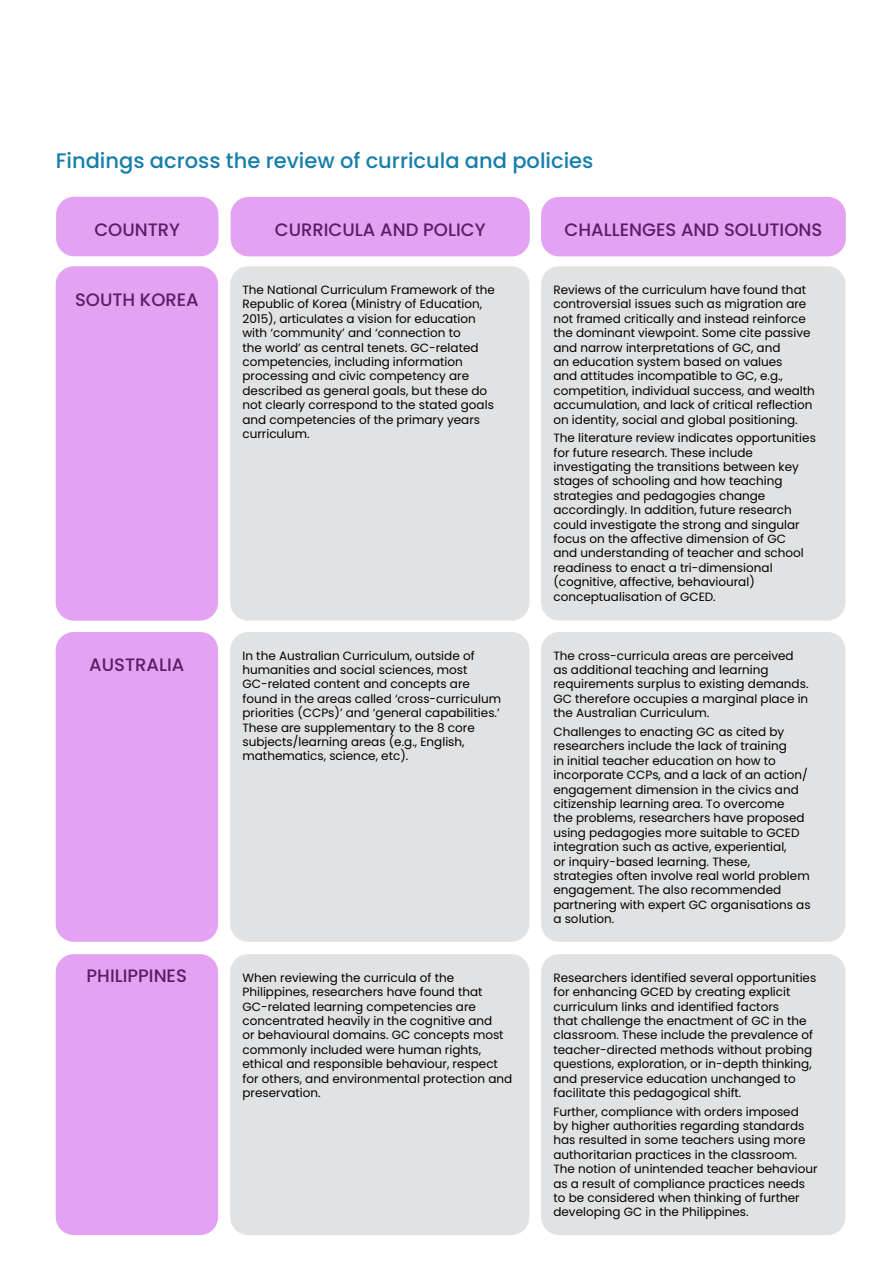
<style>
.page{position:relative;width:893px;height:1263px;background:#fff}
.page>*{position:absolute;margin:0;border:0;box-sizing:border-box;transform-origin:0 0}
.t1{font:500 21px "Poppins";color:#167eab}
.t2{font:500 18px "Poppins";color:#5e1c66}
.t3{font:12px/14.4px "Poppins";color:#000}
</style>
<div class="page">
<div style="left:231px;top:197px;width:299px;height:59px;background:#e3a3f2;border-radius:18px"></div>
<div style="left:230px;top:266px;width:299px;height:355px;background:#e1e2e3;border-radius:18px"></div>
<div style="left:230px;top:632px;width:299px;height:310px;background:#e1e2e3;border-radius:18px"></div>
<div style="left:230px;top:954px;width:299px;height:281px;background:#e1e2e3;border-radius:18px"></div>
<div style="left:541px;top:954px;width:304px;height:281px;background:#e1e2e3;border-radius:18px"></div>
<div style="left:541px;top:632px;width:304px;height:310px;background:#e1e2e3;border-radius:18px"></div>
<div style="left:541px;top:266px;width:304px;height:355px;background:#e1e2e3;border-radius:18px"></div>
<div style="left:56px;top:266px;width:162px;height:355px;background:#e3a3f2;border-radius:18px"></div>
<div style="left:56px;top:197px;width:162px;height:59px;background:#e3a3f2;border-radius:18px"></div>
<div style="left:56px;top:632px;width:162px;height:310px;background:#e3a3f2;border-radius:18px"></div>
<div style="left:56px;top:954px;width:162px;height:281px;background:#e3a3f2;border-radius:18px"></div>
<div style="left:541px;top:197px;width:305px;height:59px;background:#e3a3f2;border-radius:18px"></div>
<h1 class="t1" style="left:56px;top:149px;width:539px">Findings across the review of curricula and policies</h1>
<h2 class="t2" style="left:94px;top:219px;width:87px">COUNTRY</h2>
<h2 class="t2" style="left:275px;top:219px;width:212px">CURRICULA AND POLICY</h2>
<h2 class="t2" style="left:565px;top:219px;width:259px">CHALLENGES AND SOLUTIONS</h2>
<h2 class="t2" style="left:75px;top:289px;width:125px">SOUTH KOREA</h2>
<h2 class="t2" style="left:89px;top:654px;width:97px">AUSTRALIA</h2>
<h2 class="t2" style="left:87px;top:966px;width:102px">PHILIPPINES</h2>
<p class="t3" style="left:242px;top:283px;width:254px">The National Curriculum Framework of the Republic of Korea (Ministry of Education, 2015), articulates a vision for education with ‘community’ and ‘connection to<br>the world’ as central tenets. GC-related competencies, including information processing and civic competency are described as general goals, but these do not clearly correspond to the stated goals and competencies of the primary years curriculum.</p>
<p class="t3" style="left:242px;top:648px;width:260px">In the Australian Curriculum, outside of humanities and social sciences, most GC-related content and concepts are found in the areas called ‘cross-curriculum priorities (CCPs)’ and ‘general capabilities.’ These are supplementary to the 8 core subjects/learning areas (e.g., English, mathematics, science, etc).</p>
<p class="t3" style="left:553px;top:283px;width:263px">Reviews of the curriculum have found that controversial issues such as migration are not framed critically and instead reinforce the dominant viewpoint. Some cite passive and narrow interpretations of GC, and<br>an education system based on values<br>and attitudes incompatible to GC, e.g., competition, individual success, and wealth accumulation, and lack of critical reflection on identity, social and global positioning.</p>
<p class="t3" style="left:553px;top:431px;width:264px">The literature review indicates opportunities for future research. These include investigating the transitions between key stages of schooling and how teaching strategies and pedagogies change accordingly. In addition, future research could investigate the strong and singular focus on the affective dimension of GC<br>and understanding of teacher and school readiness to enact a tri-dimensional (cognitive, affective, behavioural) conceptualisation of GCED.</p>
<p class="t3" style="left:553px;top:648px;width:257px">The cross-curricula areas are perceived as additional teaching and learning requirements surplus to existing demands.<br>GC therefore occupies a marginal place in the Australian Curriculum.</p>
<p class="t3" style="left:553px;top:724px;width:259px">Challenges to enacting GC as cited by researchers include the lack of training<br>in initial teacher education on how to incorporate CCPs, and a lack of an action/ engagement dimension in the civics and citizenship learning area. To overcome<br>the problems, researchers have proposed using pedagogies more suitable to GCED integration such as active, experiential,<br>or inquiry-based learning. These, strategies often involve real world problem engagement. The also recommended partnering with expert GC organisations as a solution.</p>
<p class="t3" style="left:242px;top:970px;width:271px">When reviewing the curricula of the Philippines, researchers have found that GC-related learning competencies are concentrated heavily in the cognitive and<br>or behavioural domains. GC concepts most commonly included were human rights, ethical and responsible behaviour, respect for others, and environmental protection and preservation.</p>
<p class="t3" style="left:553px;top:970px;width:264px">Researchers identified several opportunities for enhancing GCED by creating explicit curriculum links and identified factors<br>that challenge the enactment of GC in the classroom. These include the prevalence of teacher-directed methods without probing questions, exploration, or in-depth thinking, and preservice education unchanged to facilitate this pedagogical shift.</p>
<p class="t3" style="left:553px;top:1104px;width:266px">Further, compliance with orders imposed<br>by higher authorities regarding standards has resulted in some teachers using more authoritarian practices in the classroom.<br>The notion of unintended teacher behaviour as a result of compliance practices needs to be considered when thinking of further developing GC in the Philippines.</p>
</div>
